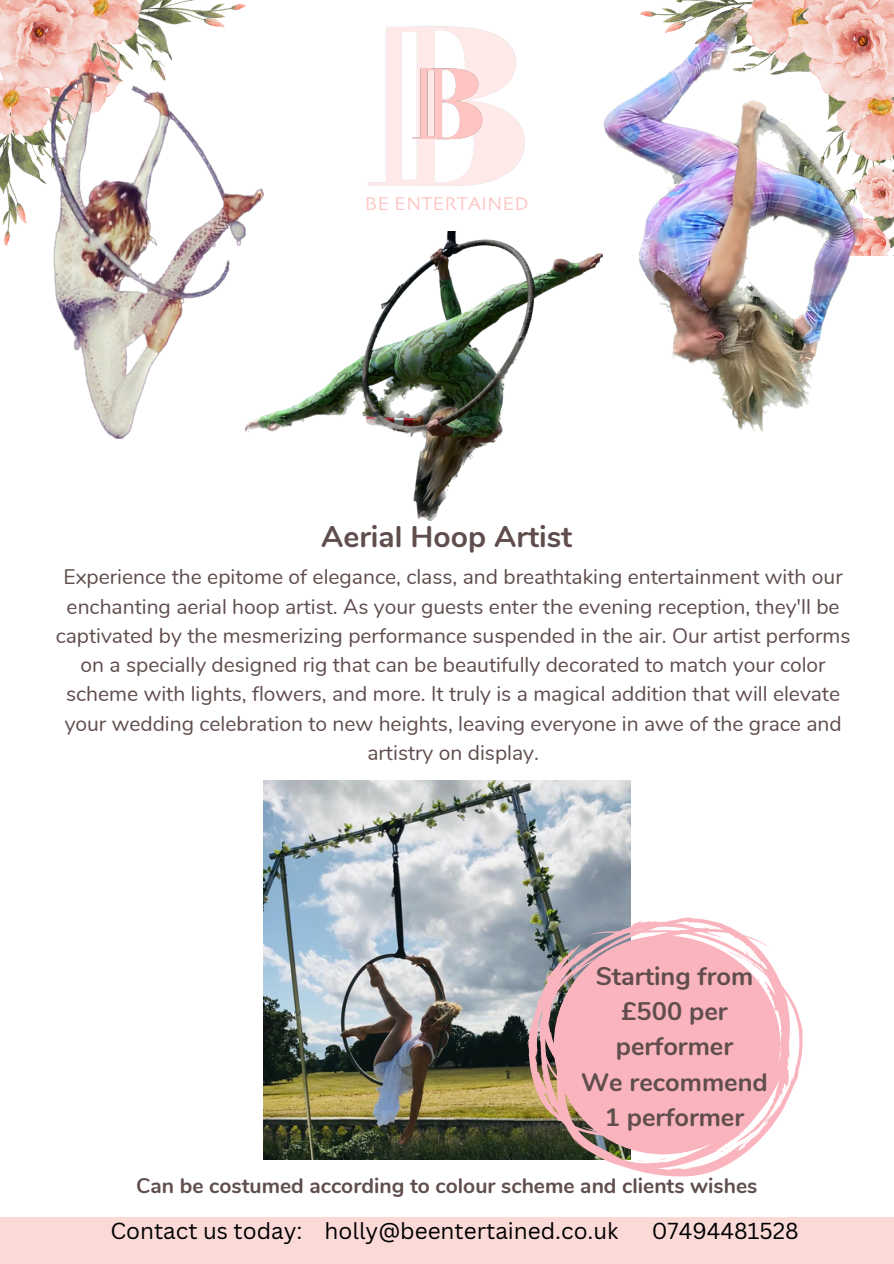
<style>
.page{position:relative;width:894px;height:1264px;background:#fff}
.page>*{position:absolute;margin:0;border:0;box-sizing:border-box;transform-origin:0 0}
.t1{font:700 30px "Nunito";color:#604d4d}
.t2{font:700 25.35px/35.4px "Nunito";color:#604d4d;text-align:center}
.t3{font:22.5px "Canva Sans";color:#000}
.t4{font:21px/29.2px "Nunito";color:#604d4d;text-align:center}
.t5{font:700 21px "Nunito";color:#604d4d}
.t6{font:19.5px "Skia";color:#fdc5c3}
</style>
<div class="page">
<div style="left:0;top:1217px;width:893px;height:46px;background:#fad9d7"></div>
<img style="left:0;top:0;width:245px;height:245px">
<img style="left:662px;top:0;width:231px;height:255px">
<img style="left:51px;top:72px;width:212px;height:366px">
<img style="left:602px;top:11px;width:259px;height:421px">
<img style="left:245px;top:231px;width:357px;height:289px">
<img style="left:263px;top:780px;width:367px;height:379px">
<svg style="left:607px;top:999px;width:196px;height:177px"></svg>
<svg style="left:527px;top:921px;width:264px;height:240px;background:#e3b1b6"></svg>
<img style="left:368px;top:26px;width:157px;height:160px">
<img style="left:411px;top:67px;width:71px;height:75px">
<p class="t6" style="left:365px;top:195px;width:165px">BE ENTERTAINED</p>
<p class="t1" style="left:321px;top:516px;width:252px">Aerial Hoop Artist</p>
<h1 class="t4" style="left:56px;top:562px;width:796px">Experience the epitome of elegance, class, and breathtaking entertainment with our enchanting aerial hoop artist. As your guests enter the evening reception, they'll be captivated by the mesmerizing performance suspended in the air. Our artist performs on a specially designed rig that can be beautifully decorated to match your color scheme with lights, flowers, and more. It truly is a magical addition that will elevate your wedding celebration to new heights, leaving everyone in awe of the grace and artistry on display.</h1>
<h2 class="t2" style="left:581px;top:958px;width:188px">Starting from £500 per performer<br>We recommend<br>1 performer</h2>
<p class="t5" style="left:136px;top:1172px;width:622px">Can be costumed according to colour scheme and clients wishes</p>
<p class="t3" style="left:110px;top:1214px;width:509px">Contact us today: holly@beentertained.co.uk</p>
<p class="t3" style="left:651px;top:1214px;width:148px">07494481528</p>
</div>
